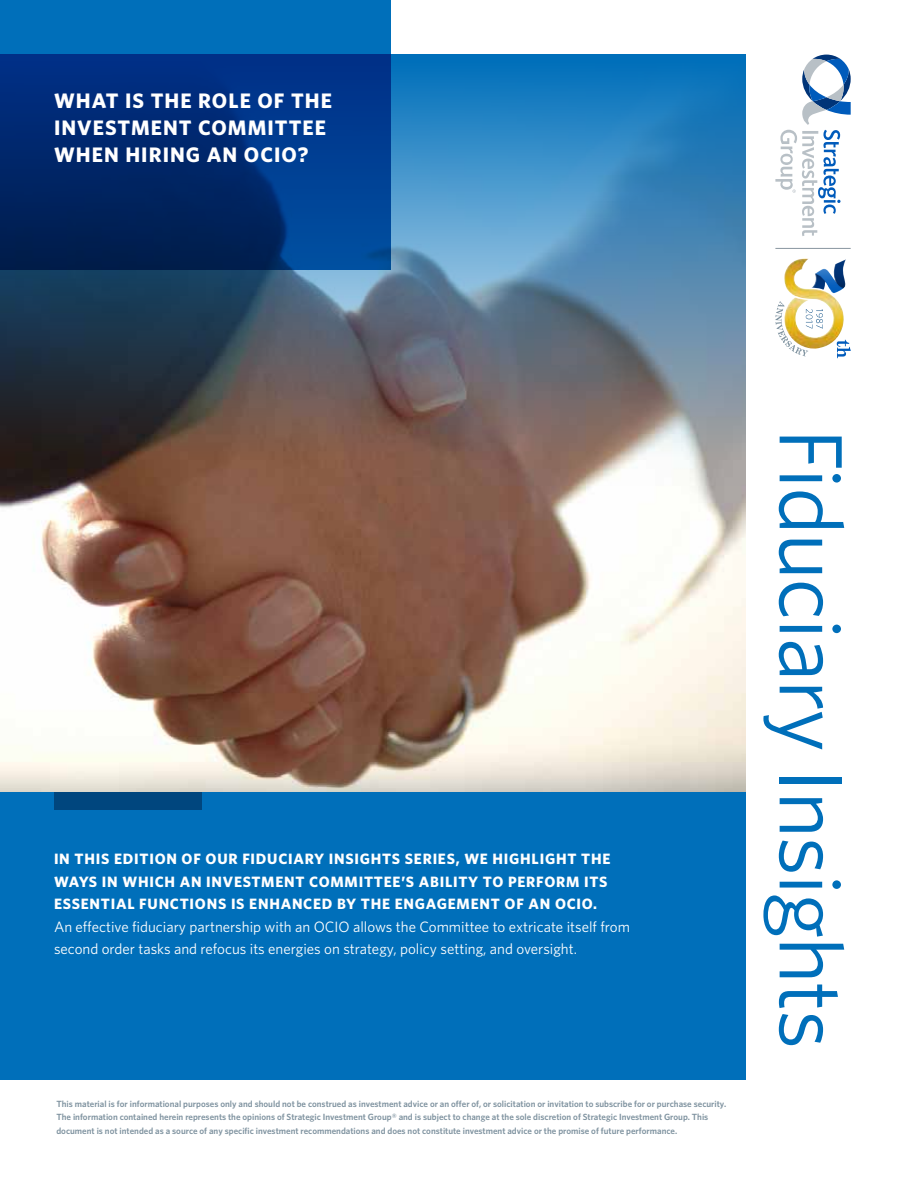
<style>
.page{position:relative;width:918px;height:1188px;background:#fff}
.page>*{position:absolute;margin:0;border:0;box-sizing:border-box;transform-origin:0 0}
.t1{font:90px "Whitney";letter-spacing:-.02em;color:#006fba}
.t2{font:700 21px/27px "Whitney";letter-spacing:.05em;color:#fff}
.t3{font:700 15px/22.5px "Whitney";letter-spacing:.05em;color:#fff}
.t4{font:15px/22.5px "Whitney";color:#fff}
.t5{font:600 9px/13.5px "Whitney";color:#7e929f}
</style>
<div class="page">
<svg style="left:837px;top:349px;width:14px;height:9px"></svg>
<svg style="left:775px;top:301px;width:33px;height:55px"></svg>
<img style="left:784px;top:259px;width:67px;height:90px">
<img style="left:811px;top:274px;width:4px;height:16px">
<img style="left:831px;top:259px;width:15px;height:32px">
<img style="left:815px;top:269px;width:29px;height:26px">
<svg style="left:775px;top:55px;width:76px;height:181px"></svg>
<hr style="left:775px;top:248px;width:76px;height:1px;background:#8996a0">
<img style="left:1px;top:486px;width:744px;height:306px">
<img style="left:0;top:54px;width:746px;height:432px">
<div style="left:0;top:792px;width:746px;height:288px;background:#006fba"></div>
<svg style="left:0;top:0;width:391px;height:270px;background:#003b83"></svg>
<div style="left:54px;top:792px;width:148px;height:18px;background:#00467e"></div>
<h2 class="t2" style="left:54px;top:87px;width:280px">WHAT IS THE ROLE OF THE<br>INVESTMENT COMMITTEE<br>WHEN HIRING AN OCIO?</h2>
<h3 class="t3" style="left:54px;top:847px;width:558px">IN THIS EDITION OF OUR FIDUCIARY INSIGHTS SERIES, WE HIGHLIGHT THE<br>WAYS IN WHICH AN INVESTMENT COMMITTEE’S ABILITY TO PERFORM ITS<br>ESSENTIAL FUNCTIONS IS ENHANCED BY THE ENGAGEMENT OF AN OCIO.</h3>
<h3 class="t4" style="left:54px;top:915px;width:577px">An effective fiduciary partnership with an OCIO allows the Committee to extricate itself from second order tasks and refocus its energies on strategy, policy setting, and oversight.</h3>
<p class="t5" style="left:56px;top:1097px;width:671px">This material is for informational purposes only and should not be construed as investment advice or an offer of, or solicitation or invitation to subscribe for or purchase security.<br>The information contained herein represents the opinions of Strategic Investment Group® and is subject to change at the sole discretion of Strategic Investment Group. This document is not intended as a source of any specific investment recommendations and does not constitute investment advice or the promise of future performance.</p>
<h1 class="t1" style="left:871px;top:428px;width:623px;rotate:90deg">Fiduciary Insights</h1>
</div>
